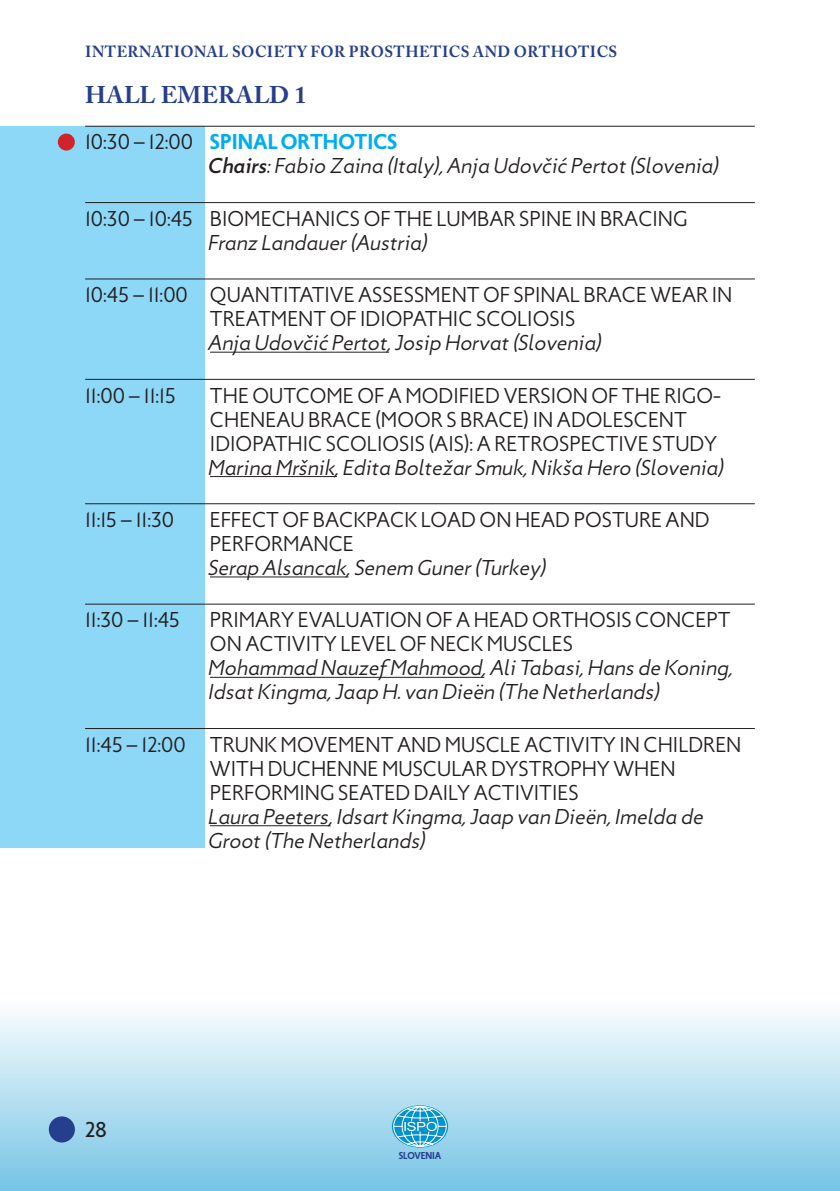
<style>
.page{position:relative;width:840px;height:1191px;background:#fff}
.page>*{position:absolute;margin:0;border:0;box-sizing:border-box;transform-origin:0 0}
.mali_naslov{font:700 24px "Adobe Caslon Pro";letter-spacing:.005em;color:#253f8e}
.program{font:300 20px/24px "Picadilly";color:#231f20}
.program_avtor{font:italic 300 20px/24px "Picadilly";color:#231f20}
.program-2{font:700 20px "Picadilly";color:#00aeef}
.t1{font:20px "Picadilly";color:#231f20}
.t2{font:700 16px "Adobe Caslon Pro";letter-spacing:.03em;color:#253f8e;scale:.95 1}
.t3{font:700 9.4px "Picadilly";letter-spacing:-.01em;color:#253f8e;scale:.95 1}
.s1{font-weight:300;color:#231f20}
.s2{font-weight:500}
</style>
<div class="page">
<div style="left:0;top:999px;width:839px;height:192px;background:linear-gradient(to bottom,#fefefe,#76c4e5)"></div>
<div style="left:49px;top:1116px;width:26px;height:26px;background:#253f8e;border-radius:50%"></div>
<svg style="left:393px;top:1105px;width:53px;height:42px;background:#61bce1"></svg>
<hr style="left:839px;top:888px;width:1px;height:100px;background:#8dd7f7">
<hr style="left:839px;top:126px;width:1px;height:597px;background:#8dd7f7">
<div style="left:0;top:126px;width:204px;height:722px;background:#8dd7f7"></div>
<div style="left:58px;top:134px;width:17px;height:17px;background:#d1232a;border-radius:50%"></div>
<hr style="left:85px;top:126px;width:669px;height:1px;background:#231f20">
<hr style="left:85px;top:202px;width:669px;height:1px;background:#231f20">
<hr style="left:85px;top:278px;width:669px;height:1px;background:#231f20">
<hr style="left:210px;top:352px;width:179px;height:1px;background:#231f20">
<hr style="left:85px;top:379px;width:669px;height:1px;background:#231f20">
<hr style="left:210px;top:476px;width:127px;height:1px;background:#231f20">
<hr style="left:85px;top:503px;width:669px;height:1px;background:#231f20">
<hr style="left:210px;top:576px;width:138px;height:1px;background:#231f20">
<hr style="left:85px;top:603px;width:669px;height:1px;background:#231f20">
<hr style="left:210px;top:677px;width:274px;height:1px;background:#231f20">
<hr style="left:85px;top:728px;width:669px;height:1px;background:#231f20">
<hr style="left:210px;top:825px;width:120px;height:1px;background:#231f20">
<p class="t2" style="left:85px;top:42px;width:561px">INTERNATIONAL SOCIETY FOR PROSTHETICS AND ORTHOTICS</p>
<p class="mali_naslov" style="left:85px;top:80px;width:223px">HALL EMERALD 1</p>
<p class="program-2" style="left:85px;top:129px;width:314px"><span class="s1">10:30 – 12:00</span> SPINAL ORTHOTICS</p>
<p class="program_avtor" style="left:210px;top:154px;width:512px"><span class="s2">Chairs</span>: Fabio Zaina (Italy), Anja Udovčić Pertot (Slovenia)</p>
<p class="program" style="left:85px;top:206px;width:603px">10:30 – 10:45 BIOMECHANICS OF THE LUMBAR SPINE IN BRACING</p>
<p class="program_avtor" style="left:210px;top:230px;width:221px">Franz Landauer (Austria)</p>
<p class="program" style="left:210px;top:283px;width:523px;text-indent:-125px">10:45 – 11:00 QUANTITATIVE ASSESSMENT OF SPINAL BRACE WEAR IN<br>TREATMENT OF IDIOPATHIC SCOLIOSIS</p>
<p class="program_avtor" style="left:210px;top:331px;width:395px">Anja Udovčić Pertot, Josip Horvat (Slovenia)</p>
<p class="program" style="left:85px;top:383px;width:92px">11:00 – 11:15</p>
<p class="program" style="left:210px;top:383px;width:512px">THE OUTCOME OF A MODIFIED VERSION OF THE RIGO-<br>CHENEAU BRACE (MOOR S BRACE) IN ADOLESCENT<br>IDIOPATHIC SCOLIOSIS (AIS): A RETROSPECTIVE STUDY</p>
<p class="program_avtor" style="left:210px;top:455px;width:517px">Marina Mršnik, Edita Boltežar Smuk, Nikša Hero (Slovenia)</p>
<p class="program" style="left:85px;top:507px;width:90px">11:15 – 11:30</p>
<p class="program" style="left:210px;top:507px;width:501px">EFFECT OF BACKPACK LOAD ON HEAD POSTURE AND<br>PERFORMANCE</p>
<p class="program_avtor" style="left:210px;top:555px;width:339px">Serap Alsancak, Senem Guner (Turkey)</p>
<p class="program" style="left:85px;top:608px;width:96px">11:30 – 11:45</p>
<p class="program" style="left:210px;top:608px;width:521px">PRIMARY EVALUATION OF A HEAD ORTHOSIS CONCEPT<br>ON ACTIVITY LEVEL OF NECK MUSCLES</p>
<p class="program_avtor" style="left:210px;top:656px;width:526px">Mohammad Nauzef Mahmood, Ali Tabasi, Hans de Koning,<br>Idsat Kingma, Jaap H. van Dieën (The Netherlands)</p>
<p class="program" style="left:210px;top:732px;width:532px;text-indent:-125px">11:45 – 12:00 TRUNK MOVEMENT AND MUSCLE ACTIVITY IN CHILDREN<br>WITH DUCHENNE MUSCULAR DYSTROPHY WHEN<br>PERFORMING SEATED DAILY ACTIVITIES</p>
<p class="program_avtor" style="left:210px;top:804px;width:496px">Laura Peeters, Idsart Kingma, Jaap van Dieën, Imelda de<br>Groot (The Netherlands)</p>
<p class="t1" style="left:85px;top:1117px;width:23px">28</p>
<p class="t3" style="left:398px;top:1149px;width:46px">SLOVENIA</p>
</div>
